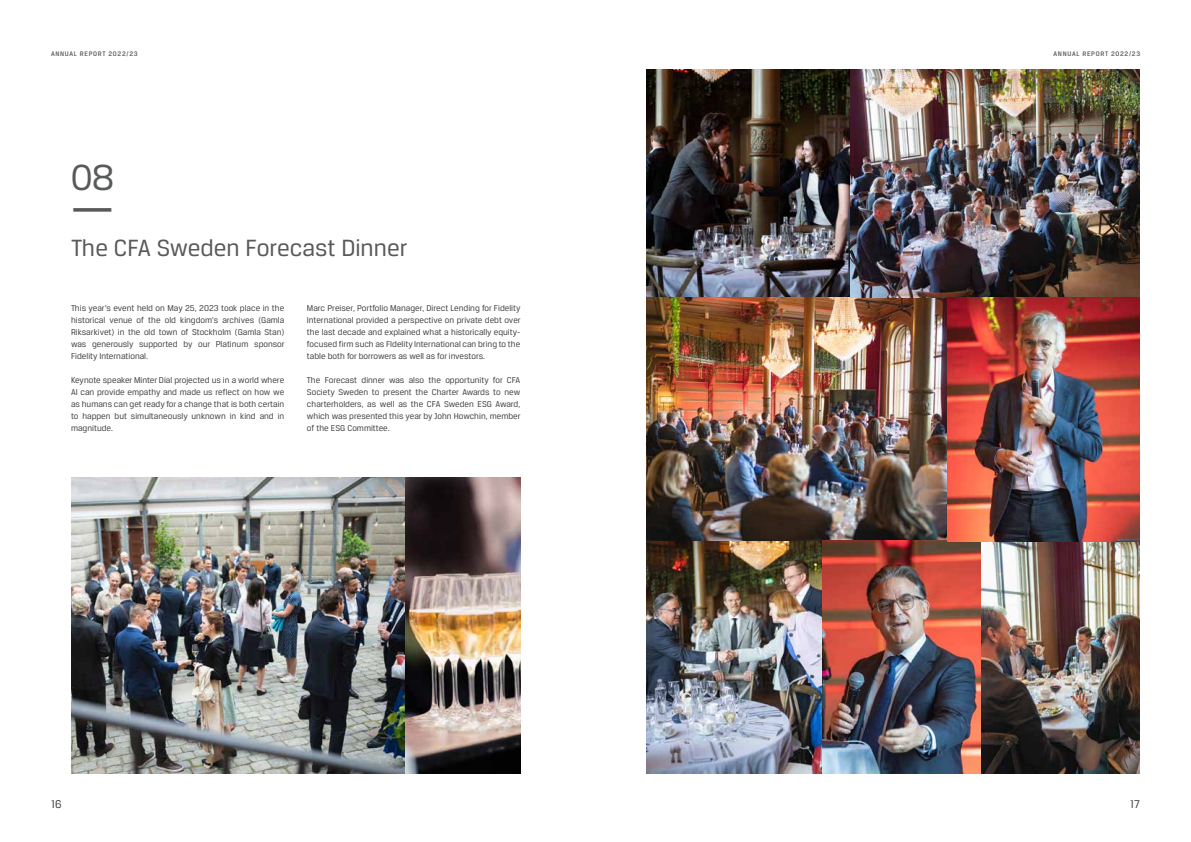
<style>
.page{position:relative;width:1191px;height:842px;background:#fff}
.page>*{position:absolute;margin:0;border:0;box-sizing:border-box;transform-origin:0 0}
.t1{font:38px "Titillium Web";color:#58595b}
.t2{font:600 38px "Titillium Web";color:#58595b}
.t3{font:25px "CFA Breuer Text";color:#58595b}
.t4{font:12px "CFA Breuer Text";color:#414042}
.t5{font:9px/12px "CFA Breuer Text";color:#414042;text-align:justify}
.t6{font:500 7px "CFA Breuer Text";letter-spacing:.1em;color:#58595b}
</style>
<div class="page">
<img style="left:404px;top:478px;width:116px;height:296px">
<img style="left:71px;top:478px;width:333px;height:296px">
<img style="left:646px;top:540px;width:176px;height:233px">
<img style="left:646px;top:69px;width:204px;height:228px">
<img style="left:646px;top:297px;width:301px;height:243px">
<img style="left:980px;top:541px;width:160px;height:232px">
<img style="left:822px;top:540px;width:158px;height:233px">
<img style="left:850px;top:69px;width:290px;height:228px">
<img style="left:947px;top:297px;width:193px;height:244px">
<p class="t6" style="left:51px;top:50px;width:88px">ANNUAL REPORT 2022/23</p>
<p class="t6" style="left:1053px;top:50px;width:88px">ANNUAL REPORT 2022/23</p>
<h1 class="t1" style="left:71px;top:149px;width:44px">08</h1>
<h1 class="t2" style="left:71px;top:178px;width:44px">—</h1>
<h2 class="t3" style="left:71px;top:234px;width:338px">The CFA Sweden Forecast Dinner</h2>
<p class="t5" style="left:71px;top:302px;width:215px">This year's event held on May 25, 2023 took place in the historical venue of the old kingdom's archives (Gamla Riksarkivet) in the old town of Stockholm (Gamla Stan) was generously supported by our Platinum sponsor Fidelity International.</p>
<p class="t5" style="left:71px;top:374px;width:215px">Keynote speaker Minter Dial projected us in a world where AI can provide empathy and made us reflect on how we as humans can get ready for a change that is both certain to happen but simultaneously unknown in kind and in magnitude.</p>
<p class="t5" style="left:307px;top:302px;width:215px">Marc Preiser, Portfolio Manager, Direct Lending for Fidelity International provided a perspective on private debt over the last decade and explained what a historically equity&shy;focused firm such as FIdelity International can bring to the table both for borrowers as well as for investors.</p>
<p class="t5" style="left:307px;top:374px;width:215px">The Forecast dinner was also the opportunity for CFA Society Sweden to present the Charter Awards to new charterholders, as well as the CFA Sweden ESG Award, which was presented this year by John Howchin, member of the ESG Committee.</p>
<h3 class="t4" style="left:51px;top:797px;width:12px">16</h3>
<h3 class="t4" style="left:1130px;top:797px;width:11px">17</h3>
</div>
